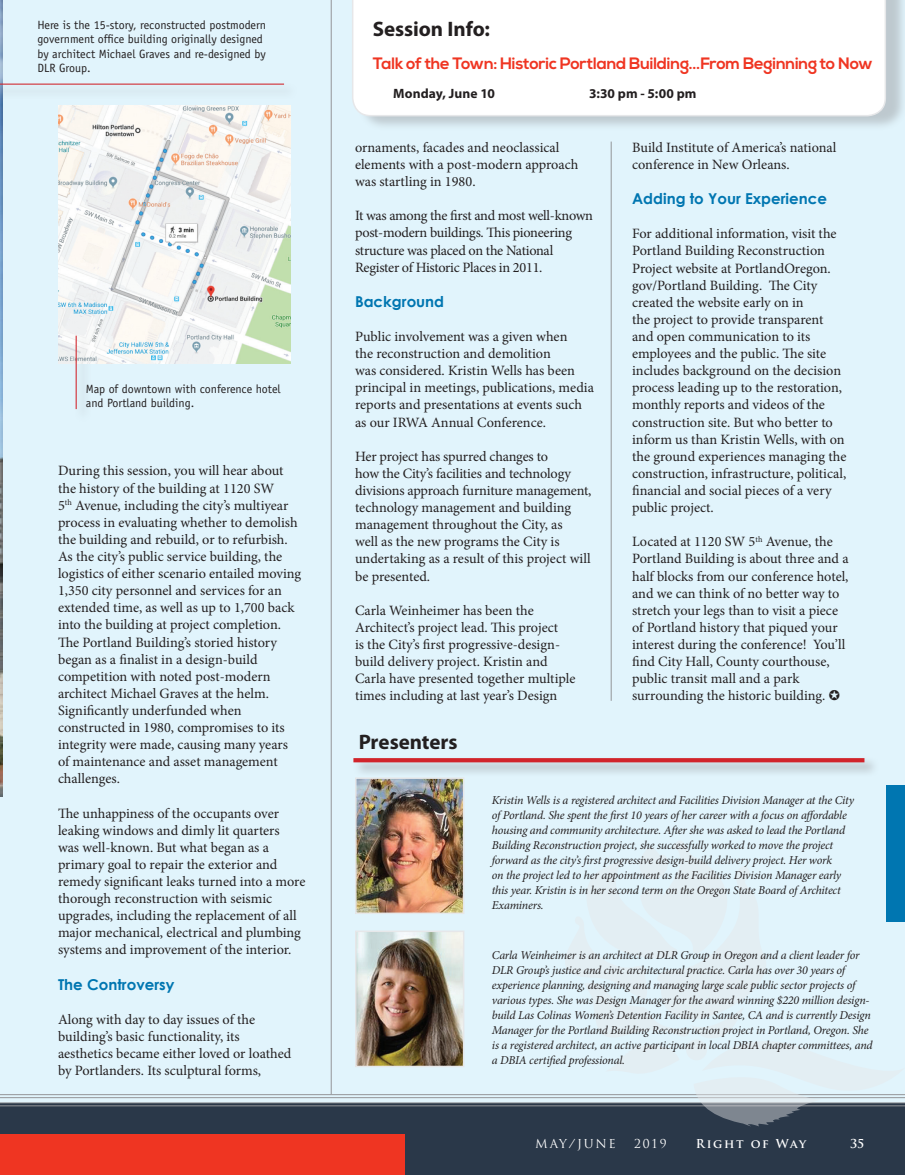
<style>
.page{position:relative;width:905px;height:1175px;background:#fff}
.page>*{position:absolute;margin:0;border:0;box-sizing:border-box;transform-origin:0 0}
.BodyCopy{font:700 21px "Myriad Pro";letter-spacing:-.005em;color:#231f20}
.BodyCopy-2{font:700 16.5px "Nexa";letter-spacing:-.015em;color:#ef3522}
.BodyCopy-3{font:700 15px "Century Gothic";color:#0076b1}
.BodyCopy-4{font:14.25px/17.1px "Minion Pro";letter-spacing:-.005em;color:#231f20}
.BodyCopy-5{font:700 13.5px "Myriad Pro";letter-spacing:.01em;color:#231f20}
.t1{font:italic 12px/15px "Minion Pro";letter-spacing:-.02em;color:#231f20}
.t2{font:12px/14.4px "Officina Sans Std";color:#231f20}
.t3{font:12px "Trajan Pro";letter-spacing:.14em;color:#fff}
.t4{font:700 12px "Trajan Pro";letter-spacing:.12em;color:#fff}
</style>
<div class="page">
<div style="left:0;top:0;width:904px;height:1108px;background:#e1f4fc"></div>
<img style="left:0;top:0;width:2px;height:796px">
<div style="left:0;top:1103px;width:904px;height:71px;background:#2a3849"></div>
<hr style="left:0;top:1105px;width:904px;height:1px;background:#939598">
<hr style="left:0;top:1097px;width:904px;height:1px;background:#939598">
<hr style="left:0;top:1102px;width:904px;height:1px;background:#939598">
<hr style="left:0;top:1094px;width:904px;height:1px;background:#939598">
<svg style="left:563px;top:921px;width:341px;height:205px"></svg>
<div style="left:357px;top:0;width:547px;height:131px;background:#939598;opacity:.45"></div>
<div style="left:352px;top:0;width:534px;height:116px;background:#fff"></div>
<img style="left:358px;top:933px;width:103px;height:131px">
<div style="left:355px;top:930px;width:109px;height:137px;border:2px solid #e6e7e9"></div>
<img style="left:358px;top:780px;width:103px;height:131px">
<div style="left:355px;top:777px;width:109px;height:137px;border:2px solid #e6e7e9"></div>
<div style="left:352px;top:756px;width:527px;height:21px;background:#939598;opacity:.75"></div>
<svg style="left:353px;top:758px;width:511px;height:4px;fill:#d1232a"></svg>
<div style="left:0;top:82px;width:298px;height:17px;background:#939598;opacity:.75"></div>
<hr style="left:0;top:84px;width:284px;height:1px;background:#d1232a">
<hr style="left:331px;top:0;width:1px;height:1094px;background:#939598">
<hr style="left:610px;top:142px;width:1px;height:559px;background:#939598">
<div style="left:0;top:1134px;width:404px;height:40px;background:#ef3522"></div>
<div style="left:886px;top:784px;width:18px;height:137px;background:#0076b1"></div>
<img style="left:58px;top:106px;width:232px;height:258px">
<div style="left:74px;top:335px;width:17px;height:88px;background:#939598;opacity:.75"></div>
<hr style="left:76px;top:336px;width:1px;height:73px;background:#d1232a">
<p class="t2" style="left:37px;top:18px;width:230px">Here is the 15-story, reconstructed postmodern government office building originally designed by architect Michael Graves and re-designed by DLR Group.</p>
<p class="t2" style="left:86px;top:382px;width:196px">Map of downtown with conference hotel and Portland building.</p>
<p class="BodyCopy-4" style="left:58px;top:462px;width:245px">During this session, you will hear about the history of the building at 1120 SW<br>5<sup>th</sup> Avenue, including the city’s multiyear process in evaluating whether to demolish the building and rebuild, or to refurbish.<br>As the city’s public service building, the logistics of either scenario entailed moving 1,350 city personnel and services for an extended time, as well as up to 1,700 back into the building at project completion.</p>
<p class="BodyCopy-4" style="left:58px;top:633px;width:231px">The Portland Building’s storied history began as a finalist in a design-build competition with noted post-modern architect Michael Graves at the helm.<br>Significantly underfunded when constructed in 1980, compromises to its integrity were made, causing many years of maintenance and asset management challenges.</p>
<p class="BodyCopy-4" style="left:58px;top:804px;width:249px">The unhappiness of the occupants over leaking windows and dimly lit quarters<br>was well-known. But what began as a primary goal to repair the exterior and remedy significant leaks turned into a more thorough reconstruction with seismic upgrades, including the replacement of all major mechanical, electrical and plumbing systems and improvement of the interior.</p>
<p class="BodyCopy-3" style="left:58px;top:974px;width:118px">The Controversy</p>
<p class="BodyCopy-4" style="left:58px;top:1010px;width:235px">Along with day to day issues of the building’s basic functionality, its aesthetics became either loved or loathed by Portlanders. Its sculptural forms,</p>
<p class="BodyCopy" style="left:373px;top:15px;width:119px">Session Info:</p>
<p class="BodyCopy-2" style="left:373px;top:54px;width:502px">Talk of the Town: Historic Portland Building…From Beginning to Now</p>
<p class="BodyCopy-5" style="left:393px;top:84px;width:103px">Monday, June 10</p>
<p class="BodyCopy-5" style="left:589px;top:84px;width:109px">3:30 pm - 5:00 pm</p>
<p class="BodyCopy-4" style="left:355px;top:139px;width:225px">ornaments, facades and neoclassical elements with a post-modern approach was startling in 1980.</p>
<p class="BodyCopy-4" style="left:355px;top:207px;width:239px">It was among the first and most well-known post-modern buildings. This pioneering structure was placed on the National Register of Historic Places in 2011.</p>
<p class="BodyCopy-3" style="left:355px;top:292px;width:91px">Background</p>
<p class="BodyCopy-4" style="left:355px;top:328px;width:240px">Public involvement was a given when<br>the reconstruction and demolition<br>was considered. Kristin Wells has been principal in meetings, publications, media reports and presentations at events such as our IRWA Annual Conference.</p>
<p class="BodyCopy-4" style="left:355px;top:448px;width:238px">Her project has spurred changes to<br>how the City’s facilities and technology divisions approach furniture management, technology management and building management throughout the City, as<br>well as the new programs the City is undertaking as a result of this project will be presented.</p>
<p class="BodyCopy-4" style="left:355px;top:601px;width:222px">Carla Weinheimer has been the Architect’s project lead. This project<br>is the City’s first progressive-design&shy;build delivery project. Kristin and Carla have presented together multiple times including at last year’s Design</p>
<p class="BodyCopy" style="left:358px;top:728px;width:100px">Presenters</p>
<p class="BodyCopy-4" style="left:632px;top:139px;width:206px">Build Institute of America’s national conference in New Orleans.</p>
<p class="BodyCopy-3" style="left:632px;top:189px;width:196px">Adding to Your Experience</p>
<p class="BodyCopy-4" style="left:632px;top:225px;width:216px">For additional information, visit the Portland Building Reconstruction Project website at PortlandOregon. gov/Portland Building. The City created the website early on in<br>the project to provide transparent and open communication to its employees and the public. The site includes background on the decision process leading up to the restoration, monthly reports and videos of the construction site. But who better to inform us than Kristin Wells, with on the ground experiences managing the construction, infrastructure, political, financial and social pieces of a very public project.</p>
<p class="BodyCopy-4" style="left:632px;top:533px;width:218px">Located at 1120 SW 5<sup>th</sup> Avenue, the Portland Building is about three and a half blocks from our conference hotel, and we can think of no better way to stretch your legs than to visit a piece of Portland history that piqued your interest during the conference! You’ll find City Hall, County courthouse, public transit mall and a park surrounding the historic building.</p>
<p class="t1" style="left:492px;top:792px;width:364px">Kristin Wells is a registered architect and Facilities Division Manager at the City of Portland. She spent the first 10 years of her career with a focus on affordable housing and community architecture. After she was asked to lead the Portland Building Reconstruction project, she successfully worked to move the project forward as the city’s first progressive design-build delivery project. Her work<br>on the project led to her appointment as the Facilities Division Manager early this year. Kristin is in her second term on the Oregon State Board of Architect Examiners.</p>
<p class="t1" style="left:492px;top:947px;width:382px">Carla Weinheimer is an architect at DLR Group in Oregon and a client leader for DLR Group’s justice and civic architectural practice. Carla has over 30 years of experience planning, designing and managing large scale public sector projects of various types. She was Design Manager for the award winning $220 million design&shy;build Las Colinas Women’s Detention Facility in Santee, CA and is currently Design Manager for the Portland Building Reconstruction project in Portland, Oregon. She is a registered architect, an active participant in local DBIA chapter committees, and a DBIA certified professional.</p>
<p class="t3" style="left:535px;top:1136px;width:82px">MAY/JUNE</p>
<p class="t3" style="left:634px;top:1136px;width:34px">2019</p>
<p class="t4" style="left:696px;top:1136px;width:112px">Right of Way</p>
<p class="t4" style="left:850px;top:1136px;width:16px">35</p>
</div>
